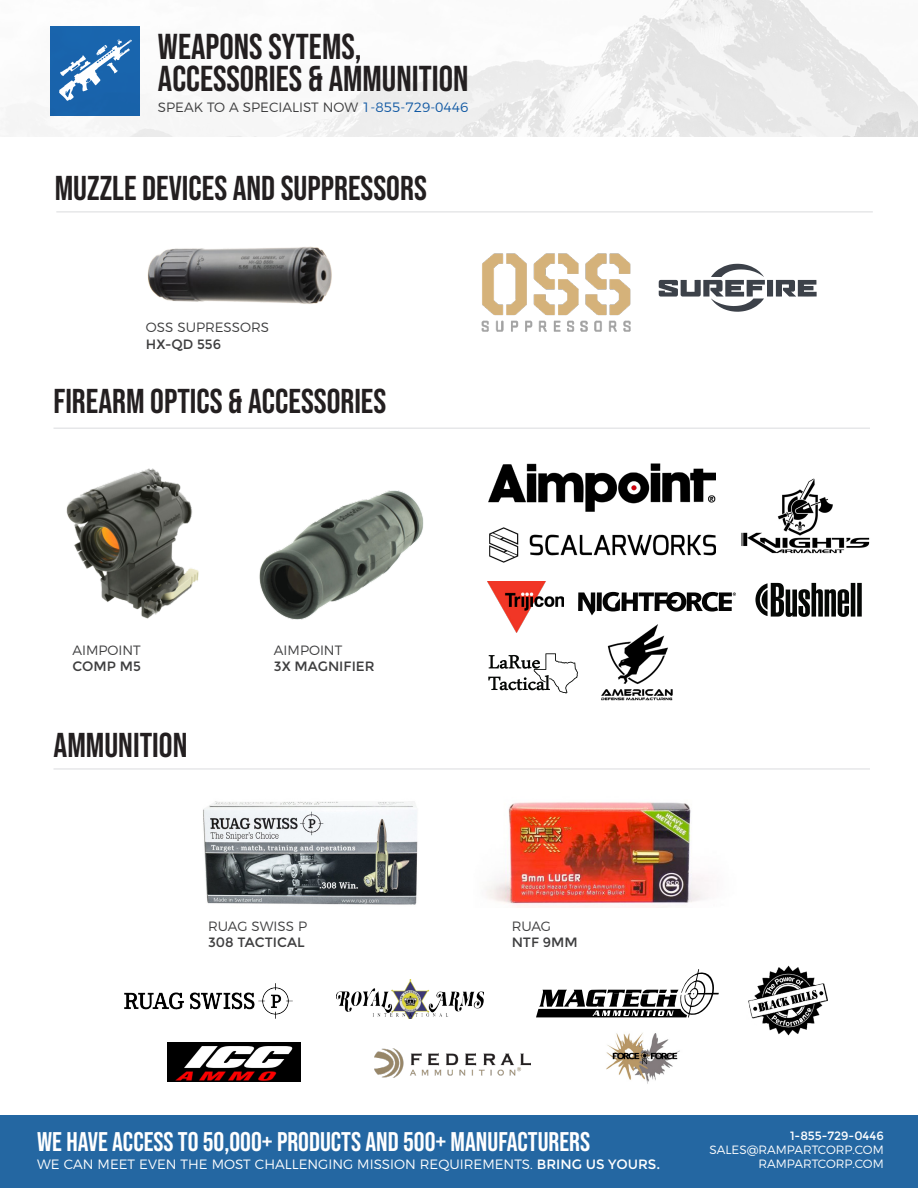
<style>
.page{position:relative;width:918px;height:1188px;background:#fff}
.page>*{position:absolute;margin:0;border:0;box-sizing:border-box;transform-origin:0 0}
.t1{font:36px "Bebas Neue";color:#231f20}
.t2{font:34.5px "Bebas Neue";color:#231f20}
.t3{font:27px "Bebas Neue";color:#fff}
.t4{font:300 13.5px/16.2px "Montserrat";color:#3e3e3f}
.t5{font:300 13.5px "Montserrat";color:#fff}
.t6{font:13.5px "Montserrat";color:#3e3e3f}
.t7{font:300 12px "Montserrat";color:#fff}
.t8{font:12px "Montserrat";color:#fff}
.s1{color:#1058a3}
.s2{font-weight:400}
</style>
<div class="page">
<div style="left:0;top:0;width:918px;height:1188px;background:linear-gradient(to right,#fbfcfc,#ededec)"></div>
<div style="left:51px;top:26px;width:89px;height:90px;background:#1963ac"></div>
<div style="left:0;top:137px;width:918px;height:978px;background:#fff"></div>
<div style="left:0;top:1115px;width:918px;height:73px;background:#2467a2"></div>
<svg style="left:59px;top:39px;width:73px;height:62px"></svg>
<img style="left:66px;top:468px;width:133px;height:151px">
<img style="left:259px;top:490px;width:165px;height:129px">
<img style="left:489px;top:464px;width:226px;height:48px">
<img style="left:490px;top:527px;width:225px;height:36px">
<svg style="left:578px;top:592px;width:17px;height:23px"></svg>
<div style="left:597px;top:592px;width:5px;height:19px;background:#050505"></div>
<svg style="left:603px;top:592px;width:133px;height:20px"></svg>
<svg style="left:755px;top:583px;width:107px;height:34px"></svg>
<svg style="left:488px;top:653px;width:90px;height:41px"></svg>
<img style="left:203px;top:801px;width:215px;height:104px">
<img style="left:748px;top:965px;width:79px;height:71px">
<img style="left:374px;top:1048px;width:156px;height:29px">
<img style="left:606px;top:1033px;width:74px;height:51px">
<hr style="left:54px;top:428px;width:816px;height:1px;background:#e6e7e9">
<hr style="left:54px;top:768px;width:816px;height:2px;background:#e6e7e9">
<svg style="left:536px;top:969px;width:183px;height:48px"></svg>
<img style="left:147px;top:246px;width:185px;height:58px">
<svg style="left:659px;top:264px;width:158px;height:48px"></svg>
<hr style="left:56px;top:211px;width:817px;height:2px;background:#e6e7e9">
<img style="left:487px;top:802px;width:221px;height:105px">
<img style="left:337px;top:980px;width:146px;height:39px">
<img style="left:488px;top:582px;width:76px;height:50px">
<img style="left:168px;top:1042px;width:133px;height:39px">
<img style="left:481px;top:253px;width:150px;height:79px">
<img style="left:125px;top:983px;width:168px;height:35px">
<img style="left:741px;top:478px;width:129px;height:76px">
<img style="left:602px;top:624px;width:70px;height:76px">
<p class="t1" style="left:158px;top:26px;width:205px">WEAPONS SYTEMS,</p>
<p class="t1" style="left:158px;top:58px;width:312px">ACCESSORIES &amp; AMMUNITION</p>
<p class="t4" style="left:158px;top:98px;width:312px">SPEAK TO A SPECIALIST NOW <span class="s1">1-855-729-0446</span></p>
<p class="t2" style="left:55px;top:168px;width:374px">MUZZLE DEVICES AND SUPPRESSORS</p>
<p class="t4" style="left:146px;top:318px;width:125px">OSS SUPRESSORS</p>
<p class="t6" style="left:146px;top:336px;width:77px">HX-QD 556</p>
<p class="t2" style="left:54px;top:381px;width:334px">FIREARM OPTICS &amp; ACCESSORIES</p>
<p class="t4" style="left:72px;top:641px;width:70px">AIMPOINT<br><span class="s2">COMP M5</span></p>
<p class="t4" style="left:274px;top:641px;width:70px">AIMPOINT</p>
<p class="t6" style="left:274px;top:658px;width:102px">3X MAGNIFIER</p>
<p class="t2" style="left:54px;top:725px;width:135px">AMMUNITION</p>
<p class="t4" style="left:208px;top:917px;width:101px">RUAG SWISS P</p>
<p class="t6" style="left:208px;top:934px;width:98px">308 TACTICAL</p>
<p class="t4" style="left:512px;top:917px;width:41px">RUAG</p>
<p class="t6" style="left:512px;top:935px;width:68px">NTF 9MM</p>
<p class="t3" style="left:37px;top:1127px;width:554px">WE HAVE ACCESS TO 50,000+ PRODUCTS AND 500+ MANUFACTURERS</p>
<p class="t5" style="left:37px;top:1154px;width:624px">WE CAN MEET EVEN THE MOST CHALLENGING MISSION REQUIREMENTS. <span class="s2">BRING US YOURS.</span></p>
<p class="t8" style="left:790px;top:1128px;width:95px">1-855-729-0446</p>
<p class="t7" style="left:710px;top:1140px;width:176px">SALES@RAMPARTCORP.COM</p>
<p class="t7" style="left:759px;top:1155px;width:127px">RAMPARTCORP.COM</p>
</div>
